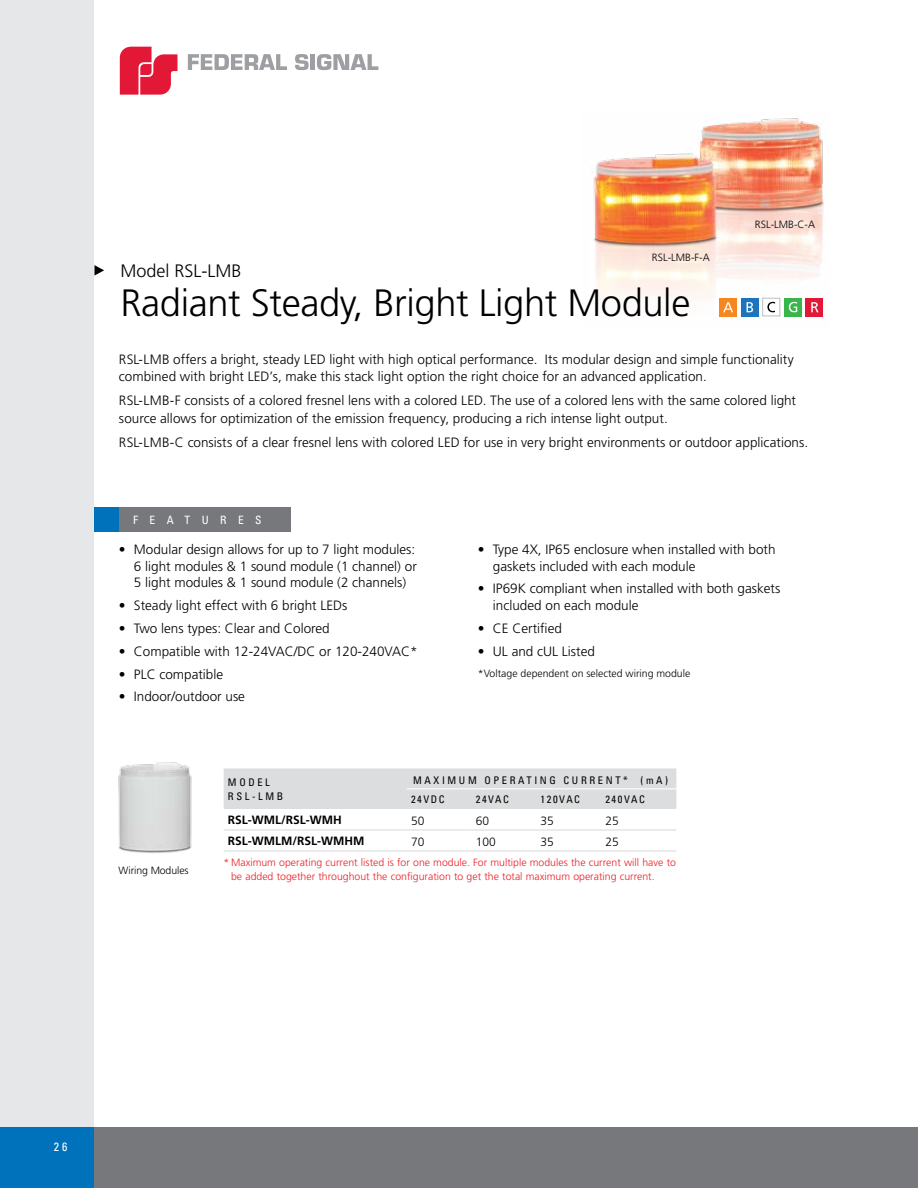
<style>
.page{position:relative;width:918px;height:1188px;background:#fff}
.page>*{position:absolute;margin:0;border:0;box-sizing:border-box;transform-origin:0 0}
.t1{font:300 38.1px "Frutiger";letter-spacing:-.01em;color:#000}
.t2{font:300 18px "Frutiger";color:#000}
.t3{font:300 13.5px/16.2px "Frutiger";color:#000}
.t4{font:700 12px "Frutiger";color:#000}
.t5{font:300 12px "Frutiger";color:#000}
.t6{font:condensed 12px "Univers";color:#fff}
.t7{font:condensed 11.55px "Univers";letter-spacing:1em;color:#fff}
.t8{font:300 10.5px/13.5px "Frutiger";color:#ed1d24}
.t9{font:300 10.5px "Frutiger";color:#000}
.t10{font:condensed 10.5px/13.5px "Univers";letter-spacing:.25em;color:#000}
</style>
<div class="page">
<div style="left:94px;top:1127px;width:824px;height:61px;background:#77787b"></div>
<div style="left:0;top:0;width:94px;height:1188px;background:#e6e7e8"></div>
<div style="left:0;top:1127px;width:94px;height:61px;background:#0072bc"></div>
<svg style="left:188px;top:54px;width:99px;height:16px"></svg>
<svg style="left:295px;top:54px;width:14px;height:16px"></svg>
<hr style="left:311px;top:54px;width:4px;height:16px;background:#9d9fa2">
<svg style="left:317px;top:54px;width:61px;height:16px"></svg>
<svg style="left:120px;top:47px;width:57px;height:48px"></svg>
<img style="left:593px;top:118px;width:231px;height:199px">
<div style="left:94px;top:507px;width:26px;height:25px;background:#0072bc"></div>
<div style="left:119px;top:507px;width:172px;height:25px;background:#77787b"></div>
<div style="left:224px;top:768px;width:452px;height:41px;background:#dcddde"></div>
<hr style="left:224px;top:829px;width:183px;height:2px;background:#dcddde">
<hr style="left:407px;top:829px;width:64px;height:2px;background:#dcddde">
<hr style="left:471px;top:829px;width:65px;height:2px;background:#dcddde">
<hr style="left:536px;top:829px;width:65px;height:2px;background:#dcddde">
<hr style="left:601px;top:829px;width:75px;height:2px;background:#dcddde">
<hr style="left:224px;top:850px;width:183px;height:2px;background:#dcddde">
<hr style="left:407px;top:850px;width:64px;height:2px;background:#dcddde">
<hr style="left:471px;top:850px;width:65px;height:2px;background:#dcddde">
<hr style="left:536px;top:850px;width:65px;height:2px;background:#dcddde">
<hr style="left:601px;top:850px;width:75px;height:2px;background:#dcddde">
<hr style="left:407px;top:788px;width:64px;height:1px;background:#fff">
<hr style="left:471px;top:788px;width:65px;height:1px;background:#fff">
<hr style="left:536px;top:788px;width:65px;height:1px;background:#fff">
<hr style="left:601px;top:788px;width:75px;height:1px;background:#fff">
<img style="left:118px;top:762px;width:74px;height:91px">
<div style="left:806px;top:298px;width:17px;height:18px;background:#e31837"></div>
<svg style="left:811px;top:302px;width:8px;height:10px"></svg>
<div style="left:741px;top:298px;width:17px;height:18px;background:#1c75bc"></div>
<div style="left:719px;top:298px;width:18px;height:18px;background:#f6871f"></div>
<div style="left:784px;top:298px;width:18px;height:18px;background:#39b54a"></div>
<svg style="left:747px;top:302px;width:6px;height:10px"></svg>
<svg style="left:723px;top:302px;width:10px;height:10px"></svg>
<svg style="left:789px;top:302px;width:8px;height:10px"></svg>
<div style="left:763px;top:298px;width:17px;height:18px;background:#fff"></div>
<div style="left:762px;top:298px;width:18px;height:18px;border:1px solid #bcbec0"></div>
<svg style="left:767px;top:302px;width:8px;height:10px"></svg>
<svg style="left:94px;top:265px;width:10px;height:11px"></svg>
<p class="t9" style="left:652px;top:251px;width:59px">RSL-LMB-F-A</p>
<h2 class="t2" style="left:120px;top:260px;width:123px">Model RSL-LMB</h2>
<h1 class="t1" style="left:120px;top:282px;width:571px">Radiant Steady, Bright Light Module</h1>
<p class="t9" style="left:755px;top:218px;width:62px">RSL-LMB-C-A</p>
<p class="t3" style="left:119px;top:351px;width:676px;line-height:17.2px">RSL-LMB offers a bright, steady LED light with high optical performance. Its modular design and simple functionality combined with bright LED’s, make this stack light option the right choice for an advanced application.</p>
<p class="t3" style="left:119px;top:392px;width:679px;line-height:17.2px">RSL-LMB-F consists of a colored fresnel lens with a colored LED. The use of a colored lens with the same colored light source allows for optimization of the emission frequency, producing a rich intense light output.</p>
<p class="t3" style="left:119px;top:434px;width:691px">RSL-LMB-C consists of a clear fresnel lens with colored LED for use in very bright environments or outdoor applications.</p>
<p class="t7" style="left:133px;top:512px;width:130px">FEATURES</p>
<p class="t3" style="left:134px;top:542px;width:284px;text-align:justify;text-indent:-15px">• Modular design allows for up to 7 light modules:<br>6 light modules &amp; 1 sound module (1 channel) or 5 light modules &amp; 1 sound module (2 channels)</p>
<p class="t3" style="left:119px;top:597px;width:230px">• Steady light effect with 6 bright LEDs</p>
<p class="t3" style="left:119px;top:620px;width:212px">• Two lens types: Clear and Colored</p>
<p class="t3" style="left:119px;top:643px;width:300px">• Compatible with 12-24VAC/DC or 120-240VAC*</p>
<p class="t3" style="left:119px;top:666px;width:106px">• PLC compatible</p>
<p class="t3" style="left:119px;top:689px;width:128px">• Indoor/outdoor use</p>
<p class="t3" style="left:493px;top:542px;width:284px;text-indent:-15px">• Type 4X, IP65 enclosure when installed with both gaskets included with each module</p>
<p class="t3" style="left:493px;top:581px;width:289px;text-indent:-15px">• IP69K compliant when installed with both gaskets included on each module</p>
<p class="t3" style="left:478px;top:620px;width:86px">• CE Certified</p>
<p class="t3" style="left:478px;top:643px;width:119px">• UL and cUL Listed</p>
<p class="t9" style="left:478px;top:668px;width:214px">*Voltage dependent on selected wiring module</p>
<p class="t10" style="left:228px;top:776px;width:57px">MODEL<br>RSL-LMB</p>
<p class="t10" style="left:411px;top:770px;width:259px;line-height:19.6px">MAXIMUM OPERATING CURRENT* (mA)<br>24VDC</p>
<p class="t10" style="left:476px;top:793px;width:35px">24VAC</p>
<p class="t10" style="left:541px;top:793px;width:41px">120VAC</p>
<p class="t10" style="left:605px;top:793px;width:41px">240VAC</p>
<p class="t4" style="left:228px;top:813px;width:115px">RSL-WML/RSL-WMH</p>
<p class="t5" style="left:411px;top:814px;width:15px">50</p>
<p class="t5" style="left:476px;top:814px;width:15px">60</p>
<p class="t5" style="left:541px;top:814px;width:15px">35</p>
<p class="t5" style="left:605px;top:814px;width:15px">25</p>
<p class="t4" style="left:228px;top:834px;width:138px">RSL-WMLM/RSL-WMHM</p>
<p class="t5" style="left:411px;top:835px;width:15px">70</p>
<p class="t5" style="left:476px;top:835px;width:22px">100</p>
<p class="t5" style="left:541px;top:835px;width:15px">35</p>
<p class="t5" style="left:605px;top:835px;width:15px">25</p>
<p class="t9" style="left:119px;top:864px;width:72px">Wiring Modules</p>
<p class="t8" style="left:231px;top:856px;width:446px;text-indent:-7px">* Maximum operating current listed is for one module. For multiple modules the current will have to be added together throughout the configuration to get the total maximum operating current.</p>
<p class="t6" style="left:54px;top:1139px;width:15px">26</p>
</div>
